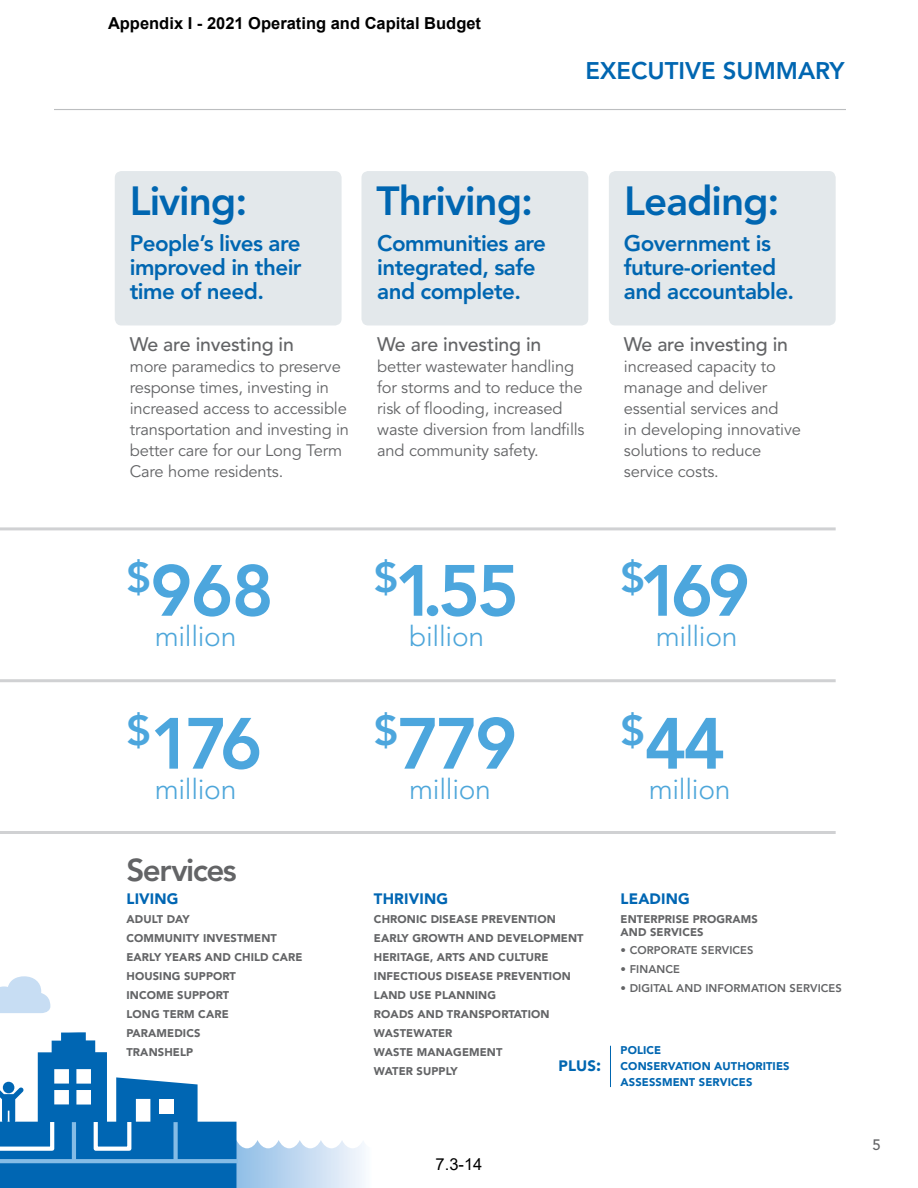
<style>
.page{position:relative;width:918px;height:1188px;background:#fff}
.page>*{position:absolute;margin:0;border:0;box-sizing:border-box;transform-origin:0 0}
.t1{font:800 71.7px "Avenir LT Std";letter-spacing:-.05em;color:#4ca6dd}
.t2{font:800 40.35px "Avenir LT Std";letter-spacing:-.025em;color:#0066b1}
.t3{font:800 31.35px "Avenir LT Std";letter-spacing:-.05em;color:#636466}
.t4{font:300 28.2px "Avenir LT Std";letter-spacing:-.01em;color:#4da6da}
.t5{font:800 23.85px "Avenir LT Std";color:#0066b1}
.t6{font:800 22.35px/24.3px "Avenir LT Std";letter-spacing:-.025em;color:#0066b1}
.t7{font:500 19.5px "Avenir LT Std";letter-spacing:-.01em;color:#636466}
.t8{font:16.5px/21px "Avenir LT Std";letter-spacing:-.01em;color:#636466}
.t9{font:700 16.5px "Arial";color:#000}
.t10{font:16.5px "Arial";color:#000}
.t11{font:900 15px "Avenir LT Std";letter-spacing:.01em;color:#0066b3}
.t12{font:900 15px "Avenir LT Std";color:#0066b1}
.t13{font:500 15px "Avenir LT Std";color:#636466}
.t14{font:900 11.1px "Avenir LT Std";letter-spacing:.01em;color:#636466}
.t15{font:800 11.1px "Avenir LT Std";letter-spacing:.01em;color:#636466}
.t16{font:900 11.1px "Avenir LT Std";letter-spacing:.01em;color:#0066b1}
.s1{font-size:17.1px}
</style>
<div class="page">
<hr style="left:0;top:679px;width:836px;height:3px;background:#d0d1d3">
<div style="left:115px;top:171px;width:227px;height:154px;background:#e3e8eb;border-radius:7px"></div>
<div style="left:361px;top:171px;width:227px;height:154px;background:#e3e8eb;border-radius:7px"></div>
<div style="left:609px;top:171px;width:227px;height:154px;background:#e3e8eb;border-radius:7px"></div>
<hr style="left:54px;top:109px;width:792px;height:1px;background:#bcbec0">
<svg style="left:0;top:976px;width:50px;height:37px"></svg>
<svg style="left:0;top:1032px;width:364px;height:156px"></svg>
<hr style="left:72px;top:1122px;width:4px;height:39px;background:#85bce6">
<svg style="left:174px;top:1122px;width:4px;height:39px"></svg>
<div style="left:160px;top:1099px;width:14px;height:14px;background:#fff"></div>
<hr style="left:610px;top:1046px;width:1px;height:41px;background:#0066b1">
<hr style="left:0;top:831px;width:836px;height:3px;background:#d0d1d3">
<hr style="left:0;top:527px;width:836px;height:3px;background:#d0d1d3">
<p class="t9" style="left:108px;top:12px;width:375px">Appendix I - 2021 Operating and Capital Budget</p>
<p class="t5" style="left:585px;top:56px;width:261px">EXECUTIVE SUMMARY</p>
<p class="t2" style="left:130px;top:177px;width:119px">Living:</p>
<p class="t2" style="left:377px;top:177px;width:158px">Thriving:</p>
<p class="t2" style="left:624px;top:177px;width:157px">Leading:</p>
<p class="t6" style="left:377px;top:231px;width:170px">Communities are</p>
<p class="t6" style="left:377px;top:255px;width:160px">integrated, safe and complete.</p>
<p class="t7" style="left:377px;top:333px;width:166px">We are investing in</p>
<p class="t8" style="left:377px;top:356px;width:209px">better wastewater handling for storms and to reduce the risk of flooding, increased waste diversion from landfills and community safety.</p>
<p class="t6" style="left:130px;top:231px;width:172px">People’s lives are</p>
<p class="t6" style="left:130px;top:255px;width:173px">improved in their</p>
<p class="t6" style="left:130px;top:279px;width:136px">time of need.</p>
<p class="t7" style="left:130px;top:333px;width:166px">We are investing in</p>
<p class="t8" style="left:130px;top:356px;width:221px">more paramedics to preserve response times, investing in increased access to accessible transportation and investing in better care for our Long Term<br>Care home residents.</p>
<p class="t6" style="left:624px;top:231px;width:149px">Government is</p>
<p class="t6" style="left:624px;top:255px;width:154px">future-oriented</p>
<p class="t6" style="left:624px;top:279px;width:172px">and accountable.</p>
<p class="t7" style="left:624px;top:333px;width:166px">We are investing in</p>
<p class="t8" style="left:624px;top:356px;width:153px">increased capacity to</p>
<p class="t8" style="left:624px;top:377px;width:145px">manage and deliver</p>
<p class="t8" style="left:624px;top:398px;width:156px">essential services and</p>
<p class="t8" style="left:624px;top:419px;width:179px">in developing innovative</p>
<p class="t8" style="left:624px;top:440px;width:139px">solutions to reduce</p>
<p class="t8" style="left:624px;top:461px;width:97px">service costs.</p>
<p class="t1" style="left:126px;top:548px;width:149px"><sup>$</sup>968</p>
<p class="t4" style="left:155px;top:620px;width:83px">million</p>
<p class="t1" style="left:126px;top:701px;width:137px"><sup>$</sup>176</p>
<p class="t4" style="left:155px;top:773px;width:83px">million</p>
<p class="t3" style="left:126px;top:852px;width:112px">Services</p>
<p class="t11" style="left:126px;top:889px;width:54px">LIVING</p>
<p class="t14" style="left:126px;top:912px;width:65px">ADULT DAY</p>
<p class="t14" style="left:126px;top:931px;width:152px">COMMUNITY INVESTMENT</p>
<p class="t14" style="left:126px;top:950px;width:178px">EARLY YEARS AND CHILD CARE</p>
<p class="t14" style="left:126px;top:969px;width:111px">HOUSING SUPPORT</p>
<p class="t14" style="left:126px;top:989px;width:104px">INCOME SUPPORT</p>
<p class="t14" style="left:126px;top:1008px;width:104px">LONG TERM CARE</p>
<p class="t14" style="left:126px;top:1027px;width:75px">PARAMEDICS</p>
<p class="t14" style="left:126px;top:1046px;width:68px">TRANSHELP</p>
<p class="t1" style="left:374px;top:548px;width:147px"><sup>$</sup>1.55</p>
<p class="t4" style="left:409px;top:620px;width:76px">billion</p>
<p class="t1" style="left:374px;top:701px;width:145px"><sup>$</sup>779</p>
<p class="t4" style="left:409px;top:773px;width:83px">million</p>
<p class="t1" style="left:621px;top:548px;width:131px"><sup>$</sup>169</p>
<p class="t4" style="left:656px;top:620px;width:83px">million</p>
<p class="t1" style="left:621px;top:701px;width:106px"><sup>$</sup>44</p>
<p class="t4" style="left:649px;top:773px;width:83px">million</p>
<p class="t11" style="left:374px;top:889px;width:76px">THRIVING</p>
<p class="t14" style="left:374px;top:912px;width:183px">CHRONIC DISEASE PREVENTION</p>
<p class="t14" style="left:374px;top:931px;width:211px">EARLY GROWTH AND DEVELOPMENT</p>
<p class="t14" style="left:374px;top:950px;width:176px">HERITAGE, ARTS AND CULTURE</p>
<p class="t14" style="left:374px;top:969px;width:198px">INFECTIOUS DISEASE PREVENTION</p>
<p class="t14" style="left:374px;top:989px;width:124px">LAND USE PLANNING</p>
<p class="t14" style="left:374px;top:1008px;width:177px">ROADS AND TRANSPORTATION</p>
<p class="t14" style="left:374px;top:1027px;width:80px">WASTEWATER</p>
<p class="t14" style="left:374px;top:1046px;width:130px">WASTE MANAGEMENT</p>
<p class="t14" style="left:374px;top:1065px;width:85px">WATER SUPPLY</p>
<p class="t12" style="left:558px;top:1057px;width:44px">PLUS<span class="s1">:</span></p>
<p class="t11" style="left:621px;top:889px;width:71px">LEADING</p>
<p class="t14" style="left:621px;top:912px;width:139px">ENTERPRISE PROGRAMS</p>
<p class="t14" style="left:621px;top:925px;width:85px">AND SERVICES</p>
<p class="t15" style="left:621px;top:944px;width:134px">• CORPORATE SERVICES</p>
<p class="t15" style="left:621px;top:963px;width:61px">• FINANCE</p>
<p class="t15" style="left:621px;top:981px;width:223px">• DIGITAL AND INFORMATION SERVICES</p>
<p class="t16" style="left:621px;top:1044px;width:42px">POLICE</p>
<p class="t16" style="left:621px;top:1060px;width:170px">CONSERVATION AUTHORITIES</p>
<p class="t16" style="left:621px;top:1076px;width:133px">ASSESSMENT SERVICES</p>
<p class="t10" style="left:436px;top:1153px;width:48px">7.3-14</p>
<p class="t13" style="left:873px;top:1136px;width:10px">5</p>
</div>
